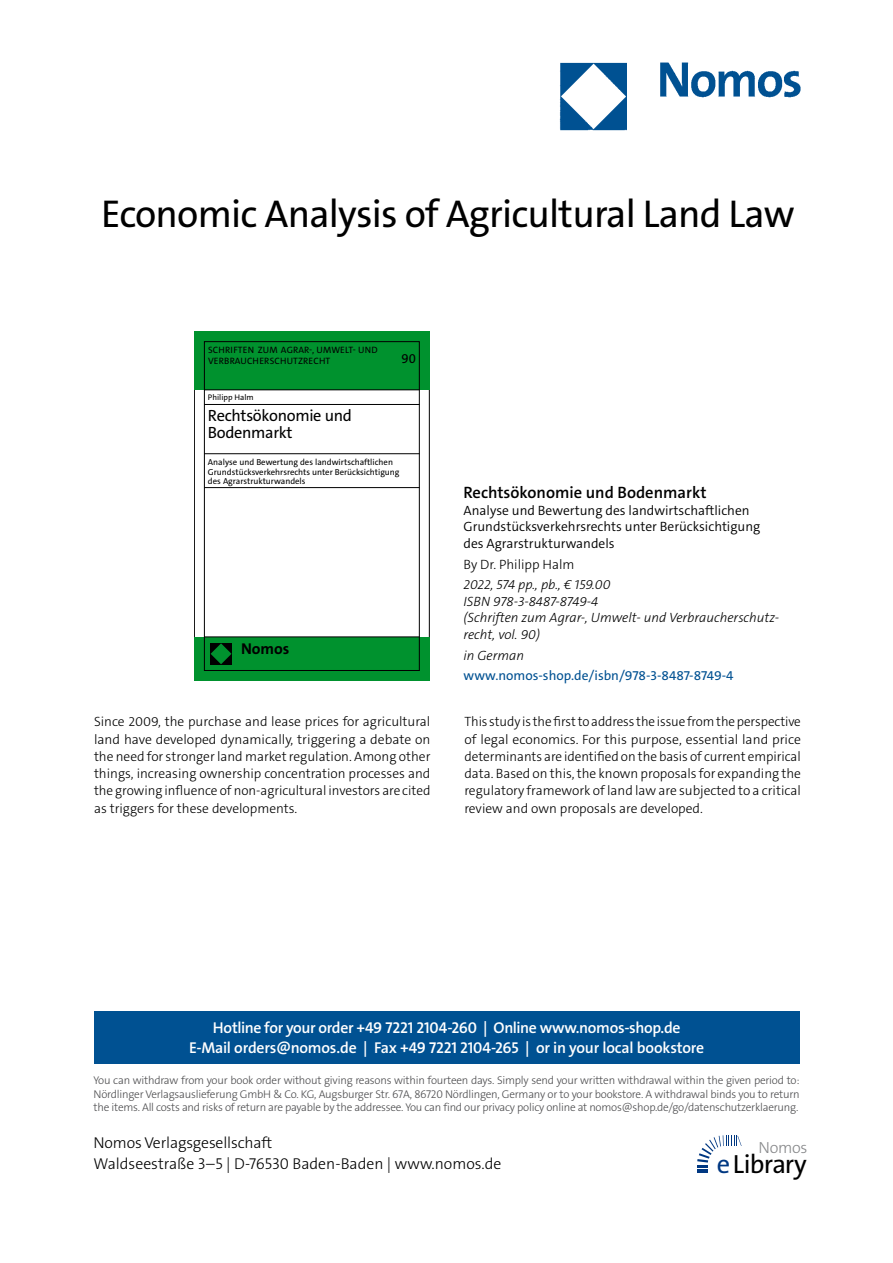
<style>
.page{position:relative;width:893px;height:1263px;background:#fff}
.page>*{position:absolute;margin:0;border:0;box-sizing:border-box;transform-origin:0 0}
.t1{font:39px "The Sans Os F";letter-spacing:-.02em;color:#000}
.t2{font:26.4px "The Sans Os F";letter-spacing:-.03em;color:#000}
.t3{font:600 16.5px "The Sans C5";color:#000}
.t4{font:16.35px/16.8px "The Sans C5";letter-spacing:-.02em;color:#000}
.t5{font:300 16.2px "The Sans Os F";letter-spacing:-.02em;color:#87888a}
.t6{font:600 15.75px/21px "The Sans Os F";letter-spacing:-.02em;color:#fff;text-align:center}
.t7{font:300 15.75px/21px "The Sans Os F";color:#000}
.t8{font:700 15.75px "The Sans C5";color:#000}
.t9{font:300 13.5px/17.2px "The Sans C5";color:#000;text-align:justify}
.t10{font:italic 300 13.5px/16.5px "The Sans C5";color:#000}
.t11{font:300 13.5px/16.5px "The Sans C5";color:#000}
.t12{font:13.5px "The Sans C5";color:#005192}
.t13{font:13.05px "The Sans C5";color:#000}
.t14{font:300 11.25px/13.5px "The Sans Os F";letter-spacing:-.02em;color:#4b4b4d;text-align:justify}
.t15{font:9.3px/11.1px "The Sans C5";letter-spacing:.02em;color:#000}
.t16{font:8.7px/9.8px "The Sans C5";color:#000}
.t17{font:8.1px "The Sans C5";color:#000}
.s1{color:#003882}
</style>
<div class="page">
<div style="left:94px;top:1011px;width:705px;height:52px;background:#005192"></div>
<svg style="left:697px;top:1135px;width:45px;height:38px"></svg>
<img style="left:559px;top:62px;width:242px;height:69px">
<div style="left:194px;top:331px;width:236px;height:59px;background:#00922e"></div>
<div style="left:194px;top:637px;width:236px;height:43px;background:#00922e"></div>
<div style="left:204px;top:341px;width:216px;height:330px;border:1px solid #000"></div>
<hr style="left:204px;top:390px;width:216px;height:1px;background:#000">
<hr style="left:204px;top:404px;width:216px;height:1px;background:#000">
<hr style="left:204px;top:453px;width:216px;height:1px;background:#000">
<hr style="left:204px;top:487px;width:216px;height:1px;background:#000">
<hr style="left:204px;top:637px;width:216px;height:1px;background:#000">
<div style="left:210px;top:643px;width:22px;height:22px;background:#000"></div>
<svg style="left:211px;top:643px;width:20px;height:21px"></svg>
<h1 class="t1" style="left:101px;top:199px;width:695px">Economic Analysis of Agricultural Land Law</h1>
<p class="t15" style="left:208px;top:344px;width:171px">SCHRIFTEN ZUM AGRAR-, UMWELT- UND<br>VERBRAUCHERSCHUTZRECHT</p>
<p class="t13" style="left:401px;top:350px;width:16px">90</p>
<p class="t17" style="left:208px;top:392px;width:47px">Philipp Halm</p>
<p class="t4" style="left:208px;top:407px;width:145px">Rechtsökonomie und<br>Bodenmarkt</p>
<p class="t16" style="left:208px;top:457px;width:193px">Analyse und Bewertung des landwirtschaftlichen<br>Grundstücksverkehrsrechts unter Berücksichtigung des Agrarstrukturwandels</p>
<p class="t8" style="left:241px;top:638px;width:50px">Nomos</p>
<p class="t3" style="left:463px;top:482px;width:245px">Rechtsökonomie und Bodenmarkt</p>
<p class="t11" style="left:463px;top:502px;width:298px">Analyse und Bewertung des landwirtschaftlichen<br>Grundstücksverkehrsrechts unter Berücksichtigung des Agrarstrukturwandels</p>
<p class="t9" style="left:463px;top:555px;width:113px">By Dr. Philipp Halm</p>
<p class="t10" style="left:463px;top:577px;width:317px">2022, 574 pp., pb., € 159.00<br>ISBN 978-3-8487-8749-4<br>(Schriften zum Agrar-, Umwelt- und Verbraucherschutz&shy;recht, vol. 90)</p>
<p class="t10" style="left:463px;top:647px;width:62px">in German</p>
<p class="t12" style="left:463px;top:667px;width:271px">www.nomos-shop.de/isbn/978-3-8487-8749-4</p>
<p class="t9" style="left:94px;top:713px;width:338px">Since 2009, the purchase and lease prices for agricultural land have developed dynamically, triggering a debate on the need for stronger land market regulation. Among other things, increasing ownership concentration processes and the growing influence of non-agricultural investors are cited as triggers for these developments.</p>
<p class="t9" style="left:464px;top:713px;width:338px">This study is the first to address the issue from the perspective of legal economics. For this purpose, essential land price determinants are identified on the basis of current empirical data. Based on this, the known proposals for expanding the regulatory framework of land law are subjected to a critical review and own proposals are developed.</p>
<p class="t6" style="left:189px;top:1017px;width:517px">Hotline for your order +49 7221 2104-260 | Online www.nomos-shop.de<br>E-Mail orders@nomos.de | Fax +49 7221 2104-265 | or in your local bookstore</p>
<p class="t14" style="left:94px;top:1074px;width:708px">You can withdraw from your book order without giving reasons within fourteen days. Simply send your written withdrawal within the given period to:<br>Nördlinger Verlagsauslieferung GmbH &amp; Co. KG, Augsburger Str. 67A, 86720 Nördlingen, Germany or to your bookstore. A withdrawal binds you to return the items. All costs and risks of return are payable by the addressee. You can find our privacy policy online at nomos@shop.de/go/datenschutzerklaerung.</p>
<p class="t7" style="left:94px;top:1133px;width:409px">Nomos Verlagsgesellschaft<br>Waldseestraße 3–5 | D-76530 Baden-Baden | www.nomos.de</p>
<p class="t5" style="left:758px;top:1137px;width:51px">Nomos</p>
<h2 class="t2" style="left:717px;top:1153px;width:91px"><span class="s1">e</span>Library</h2>
</div>
